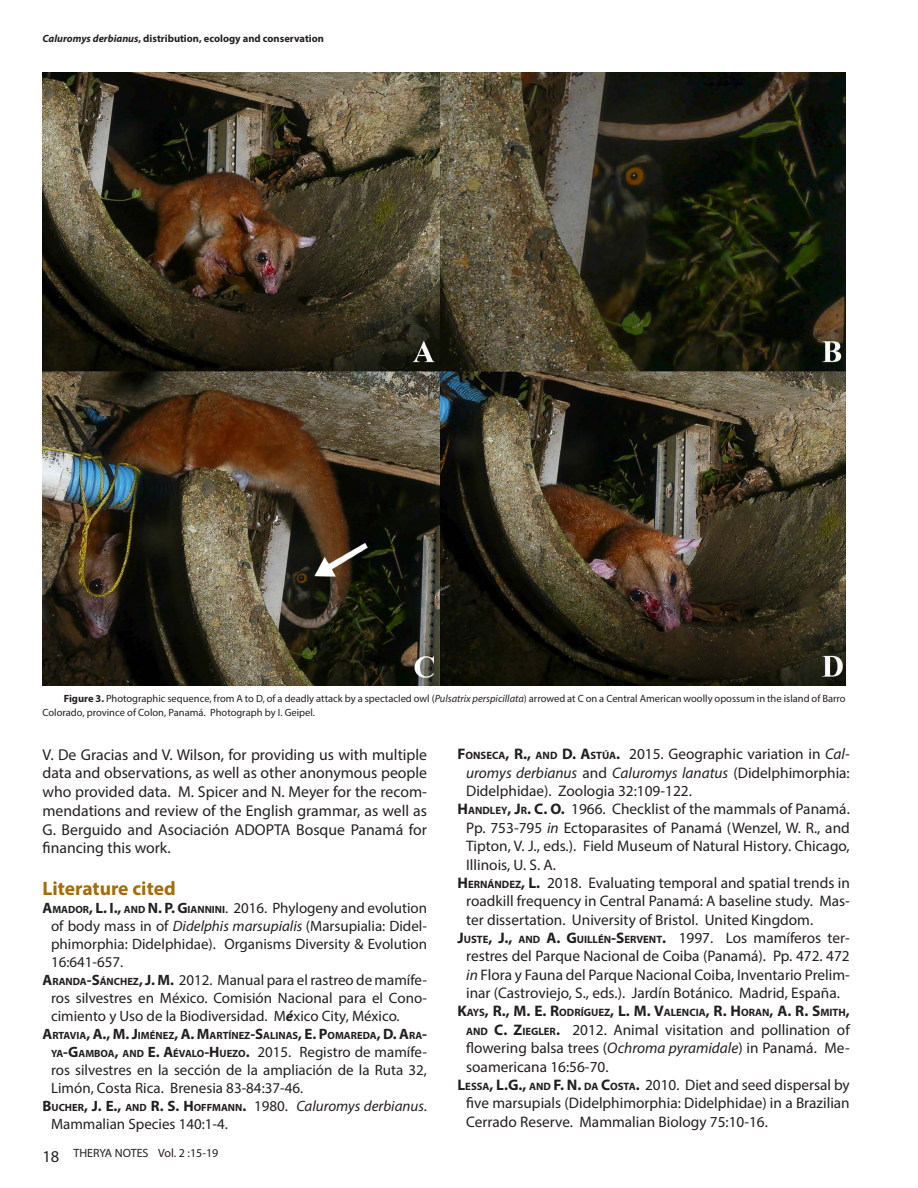
<style>
.page{position:relative;width:918px;height:1188px;background:#fff}
.page>*{position:absolute;margin:0;border:0;box-sizing:border-box;transform-origin:0 0}
.t1{font:700 19.5px "Myriad Pro";color:#a46d05}
.t2{font:15.75px/18.8px "Myriad Pro";color:#231f20;text-align:justify}
.t3{font:15.3px "Myriad Pro";color:#231f20}
.t4{font:700 15.3px "Myriad Pro";color:#231f20}
.t5{font:italic 15.3px "Myriad Pro";color:#231f20}
.t6{font:15px "Myriad Pro";color:#231f20}
.t7{font:italic 15px "Myriad Pro";color:#231f20}
.t8{font:12px "Myriad Pro";color:#231f20}
.t9{font:10.5px/13.5px "Myriad Pro";color:#231f20}
.t10{font:700 10.5px "Myriad Pro";color:#231f20}
.t11{font:700 10.5px "Myriad Pro";color:#231f20}
.s1{font-style:italic}
.s2{font-weight:700}
.s3{font-weight:700;font-size:10.5px}
.s4{font-weight:700;font-style:italic}
.s5{font-size:15px}
.s6{font-weight:700;font-style:normal}
.s7{font-weight:700;font-style:normal;font-size:10.5px}
.s8{font-style:normal}
.s9{font-size:16.5px}
.s10{font-weight:700;font-size:10.65px}
.s11{font-size:10.65px}
</style>
<div class="page">
<img style="left:43px;top:72px;width:803px;height:613px">
<p class="t11" style="left:43px;top:31px;width:283px"><span class="s1">Caluromys derbianus</span>, distribution, ecology and conservation</p>
<p class="t9" style="left:43px;top:692px;width:805px;text-indent:21px"><span class="s2">Figure 3.</span> Photographic sequence, from A to D, of a deadly attack by a spectacled owl (<span class="s1">Pulsatrix perspicillata</span>) arrowed at C on a Central American woolly opossum in the island of Barro<br>Colorado, province of Colon, Panamá. Photograph by I. Geipel.</p>
<p class="t2" style="left:43px;top:745px;width:386px">V. De Gracias and V. Wilson, for providing us with multiple data and observations, as well as other anonymous people who provided data. M. Spicer and N. Meyer for the recom&shy;mendations and review of the English grammar, as well as G. Berguido and Asociación ADOPTA Bosque Panamá for financing this work.</p>
<p class="t1" style="left:43px;top:876px;width:135px">Literature cited</p>
<p class="t6" style="left:43px;top:899px;width:386px"><span class="s2">A</span><span class="s3">MADOR</span><span class="s2">, L. I.,</span> <span class="s3">AND</span> <span class="s2">N. P. G</span><span class="s3">IANNINI</span>. 2016. Phylogeny and evolution</p>
<p class="t6" style="left:51px;top:917px;width:378px">of body mass in of <span class="s1">Didelphis marsupialis</span> (Marsupialia: Didel-</p>
<p class="t6" style="left:51px;top:935px;width:378px">phimorphia: Didelphidae). Organisms Diversity &amp; Evolution</p>
<p class="t6" style="left:51px;top:953px;width:74px">16:641-657.</p>
<p class="t6" style="left:43px;top:971px;width:386px"><span class="s2">A</span><span class="s3">RANDA</span><span class="s2">-S</span><span class="s3">ÁNCHEZ</span><span class="s2">, J. M</span><span class="s2">.</span> 2012. Manual para el rastreo de mamífe-</p>
<p class="t6" style="left:51px;top:989px;width:378px">ros silvestres en México. Comisión Nacional para el Cono-</p>
<p class="t6" style="left:51px;top:1007px;width:350px">cimiento y Uso de la Biodiversidad. M<span class="s4">é</span>xico City, México.</p>
<p class="t10" style="left:43px;top:1028px;width:386px"><span class="s5">A</span>RTAVIA<span class="s5">, A., M. J</span>IMÉNEZ<span class="s5">, A. M</span>ARTÍNEZ<span class="s5">-S</span>ALI NAS<span class="s5">, E. P</span>OMAREDA<span class="s5">, D. A</span>RA<span class="s5">-</span></p>
<p class="t6" style="left:51px;top:1043px;width:378px"><span class="s3">YA</span><span class="s2">-G</span><span class="s3">AMBOA</span><span class="s2">,</span> <span class="s3">AND</span> <span class="s2">E. A</span><span class="s3">ÉVALO</span><span class="s2">-H</span> <span class="s3">UEZO</span><span class="s2">.</span> 2015. Registro de mamífe-</p>
<p class="t6" style="left:51px;top:1061px;width:378px">ros silvestres en la sección de la ampliación de la Ruta 32,</p>
<p class="t6" style="left:51px;top:1079px;width:254px">Limón, Costa Rica. Brenesia 83-84:37-46.</p>
<p class="t7" style="left:43px;top:1097px;width:386px"><span class="s6">B</span><span class="s7">UCHER</span><span class="s6">, J. E.,</span> <span class="s7">AND</span> <span class="s6">R. S. H</span> <span class="s7">OFFMANN</span><span class="s6">.</span> <span class="s8">1980.</span> Caluromys derbianus<span class="s8">.</span></p>
<p class="t6" style="left:51px;top:1115px;width:179px">Mammalian Species 140:1-4.</p>
<p class="t8" style="left:43px;top:1146px;width:177px"><span class="s9">18</span> THERYA NOTES Vol. 2 :15-19</p>
<p class="t3" style="left:458px;top:745px;width:394px"><span class="s2">F</span><span class="s10">ONSECA</span><span class="s2">, R.,</span> <span class="s10">AND</span> <span class="s2">D. A</span><span class="s10">STÚA</span><span class="s2">.</span> 2015. Geographic variation in <span class="s1">Cal-</span></p>
<p class="t5" style="left:466px;top:763px;width:385px">uromys derbianus <span class="s8">and</span> Caluromys lanatus <span class="s8">(Didelphimorphia:</span></p>
<p class="t3" style="left:466px;top:782px;width:227px">Didelphidae). Zoologia 32:109-122.</p>
<p class="t3" style="left:458px;top:800px;width:394px"><span class="s2">H</span><span class="s10">ANDLEY</span><span class="s2">, J</span><span class="s10">R</span><span class="s2">. C. O.</span> 1966. Checklist of the mammals of Panamá.</p>
<p class="t3" style="left:466px;top:818px;width:385px">Pp. 753-795 <span class="s1">in</span> Ectoparasites of Panamá (Wenzel, W. R., and</p>
<p class="t3" style="left:466px;top:837px;width:385px">Tipton, V. J., eds.). Field Museum of Natural History. Chicago,</p>
<p class="t3" style="left:466px;top:855px;width:91px">Illinois, U. S. A.</p>
<p class="t3" style="left:458px;top:873px;width:394px"><span class="s2">H</span> <span class="s10">ERNÁNDEZ</span><span class="s2">, L.</span> 2018. Evaluating temporal and spatial trends in</p>
<p class="t3" style="left:466px;top:892px;width:385px">roadkill frequency in Central Panamá: A baseline study. Mas-</p>
<p class="t3" style="left:466px;top:910px;width:349px">ter dissertation. University of Bristol. United Kingdom.</p>
<p class="t3" style="left:458px;top:928px;width:394px"><span class="s2">J</span><span class="s10">USTE</span><span class="s2">, J.,</span> <span class="s10">AND</span> <span class="s2">A. G</span><span class="s10">UILLÉN</span><span class="s2">-S</span><span class="s10">ERVENT</span><span class="s2">.</span> 1997. Los mamíferos ter-</p>
<p class="t3" style="left:466px;top:947px;width:385px">restres del Parque Nacional de Coiba (Panamá). Pp. 472. 472</p>
<p class="t3" style="left:466px;top:965px;width:385px"><span class="s1">in</span> Flora y Fauna del Parque Nacional Coiba, Inventario Prelim-</p>
<p class="t3" style="left:466px;top:984px;width:375px">inar (Castroviejo, S., eds.). Jardín Botánico. Madrid, España.</p>
<p class="t4" style="left:458px;top:1001px;width:394px">K<span class="s11">AYS</span>, R., M. E. R<span class="s11">ODRÍGUEZ</span>, L. M. V<span class="s11">ALENCIA</span>, R. H <span class="s11">ORAN</span>, A. R. S<span class="s11">MITH</span>,</p>
<p class="t3" style="left:466px;top:1020px;width:385px"><span class="s10">AND</span> <span class="s2">C. Z</span><span class="s10">IEGLER</span><span class="s2">.</span> 2012. Animal visitation and pollination of</p>
<p class="t3" style="left:466px;top:1039px;width:385px">flowering balsa trees (<span class="s1">Ochroma pyramidale</span>) in Panamá. Me-</p>
<p class="t3" style="left:466px;top:1057px;width:144px">soamericana 16:56-70.</p>
<p class="t3" style="left:458px;top:1075px;width:394px"><span class="s2">L</span><span class="s10">ESSA</span><span class="s2">, L.G.,</span> <span class="s10">AND</span> <span class="s2">F. N.</span> <span class="s10">DA</span> <span class="s2">C</span><span class="s10">OSTA</span><span class="s2">.</span> 2010. Diet and seed dispersal by</p>
<p class="t3" style="left:466px;top:1094px;width:385px">five marsupials (Didelphimorphia: Didelphidae) in a Brazilian</p>
<p class="t3" style="left:466px;top:1112px;width:303px">Cerrado Reserve. Mammalian Biology 75:10-16.</p>
</div>
